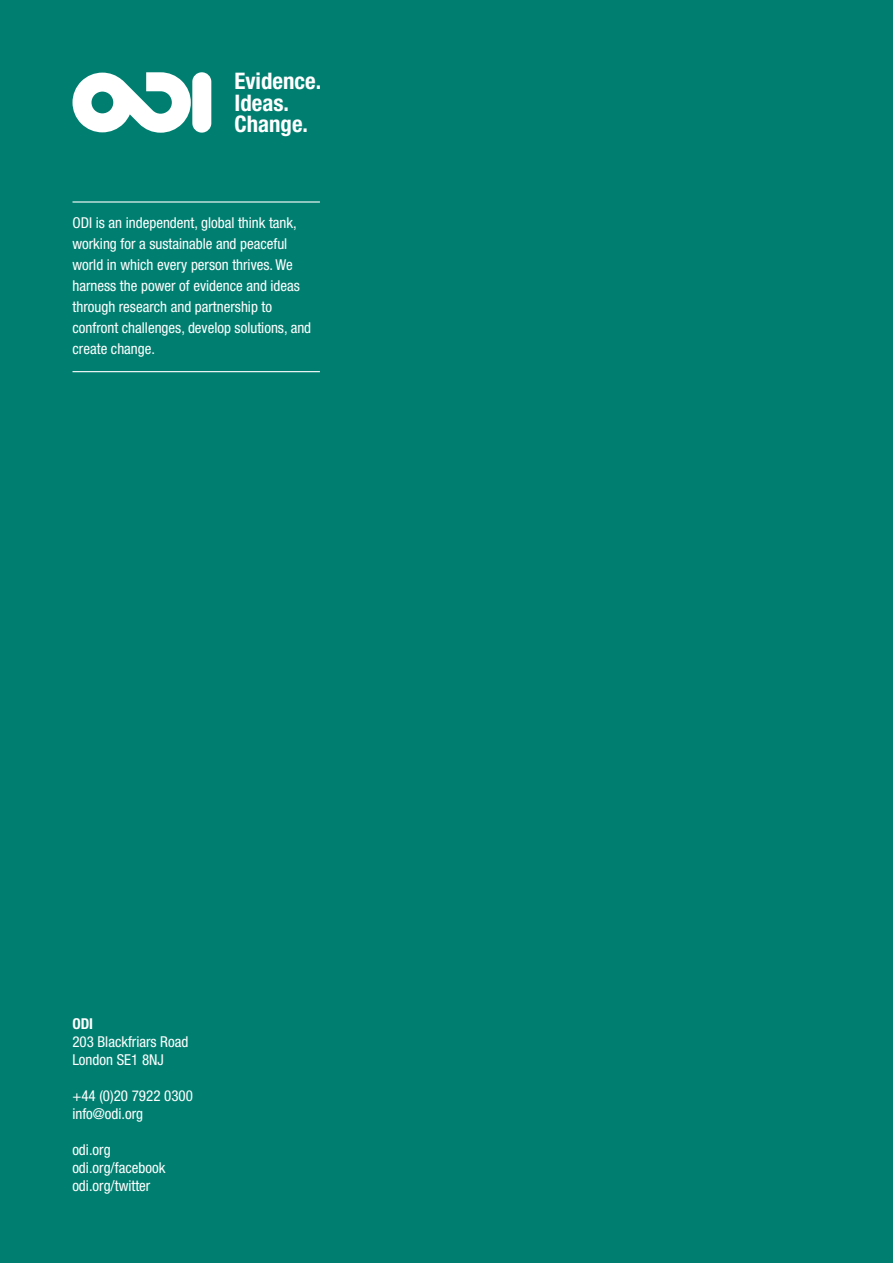
<style>
.page{position:relative;width:893px;height:1263px;background:#007f71}
.page>*{position:absolute;margin:0;border:0;box-sizing:border-box;transform-origin:0 0}
.t1{font:700 condensed 22.8px/21.1px "Helvetica Neue LT Std";color:#fff}
.t2{font:condensed 15px/21px "Helvetica Neue LT Std";color:#fff}
.t3{font:700 condensed 15px "Helvetica Neue LT Std";color:#fff}
</style>
<div class="page">
<svg style="left:73px;top:72px;width:118px;height:61px"></svg>
<div style="left:192px;top:72px;width:19px;height:61px;background:#fff;border-radius:9px"></div>
<hr style="left:73px;top:201px;width:247px;height:2px;background:#fff">
<hr style="left:73px;top:371px;width:247px;height:1px;background:#fff">
<h1 class="t1" style="left:234px;top:70px;width:88px">Evidence.<br>Ideas.<br>Change.</h1>
<p class="t2" style="left:73px;top:212px;width:240px">ODI is an independent, global think tank, working for a sustainable and peaceful world in which every person thrives. We harness the power of evidence and ideas through research and partnership to confront challenges, develop solutions, and create change.</p>
<p class="t3" style="left:72px;top:1014px;width:22px">ODI</p>
<p class="t2" style="left:72px;top:1032px;width:117px;line-height:18px">203 Blackfriars Road<br>London SE1 8NJ</p>
<p class="t2" style="left:72px;top:1086px;width:122px;line-height:18px">+44 (0)20 7922 0300 info@odi.org</p>
<p class="t2" style="left:72px;top:1140px;width:95px;line-height:18px">odi.org odi.org/facebook odi.org/twitter</p>
</div>
